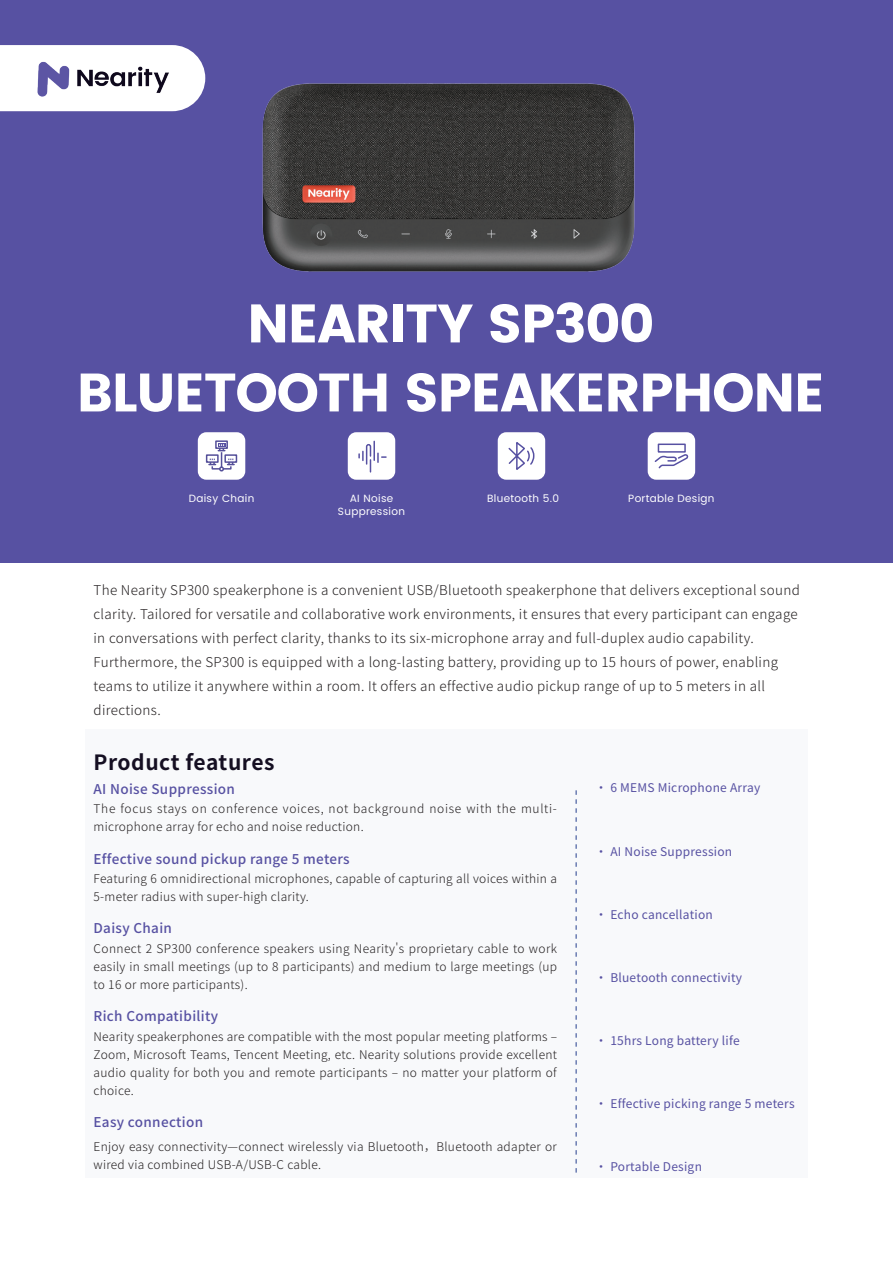
<style>
.page{position:relative;width:893px;height:1263px;background:#fff}
.page>*{position:absolute;margin:0;border:0;box-sizing:border-box;transform-origin:0 0}
.t1{font:54px/69px "Poppins";letter-spacing:-.025em;color:#fff;text-align:center}
.t2{font:700 21px "Source Han Sans CN";letter-spacing:.025em;color:#150f22}
.t3{font:300 13.5px/24px "Source Han Sans CN";letter-spacing:.025em;color:#231f20}
.t4{font:500 13.5px "Source Han Sans CN";letter-spacing:.025em;color:#5751a2}
.t5{font:300 12px/18px "Source Han Sans CN";letter-spacing:.025em;color:#231f20}
.t6{font:12px "Source Han Sans CN";letter-spacing:.02em;color:#5751a2}
.t7{font:300 12px/18px "Source Han Sans CN";letter-spacing:.045em;color:#231f20}
.t8{font:10.5px "Poppins";letter-spacing:.03em;color:#fff}
</style>
<div class="page">
<div style="left:85px;top:730px;width:723px;height:448px;background:#f2f3f8"></div>
<div style="left:0;top:0;width:893px;height:562px;background:#5751a2"></div>
<div style="left:0;top:45px;width:205px;height:66px;background:#fff"></div>
<img style="left:33px;top:60px;width:139px;height:40px">
<svg style="left:576px;top:790px;width:1px;height:382px"></svg>
<img style="left:186px;top:74px;width:449px;height:198px">
<div style="left:348px;top:432px;width:47px;height:48px;background:#fff;border-radius:9px"></div>
<svg style="left:358px;top:441px;width:28px;height:31px"></svg>
<div style="left:498px;top:432px;width:47px;height:48px;background:#fff;border-radius:9px"></div>
<svg style="left:508px;top:442px;width:27px;height:28px"></svg>
<div style="left:648px;top:432px;width:47px;height:48px;background:#fff;border-radius:9px"></div>
<svg style="left:654px;top:454px;width:35px;height:15px"></svg>
<div style="left:658px;top:443px;width:28px;height:10px;border:2px solid #5751a2"></div>
<div style="left:198px;top:432px;width:47px;height:48px;background:#fff;border-radius:9px"></div>
<div style="left:215px;top:440px;width:13px;height:9px;border:2px solid #544f99"></div>
<div style="left:206px;top:454px;width:13px;height:9px;border:2px solid #544f99"></div>
<div style="left:224px;top:454px;width:13px;height:9px;border:2px solid #544f99"></div>
<svg style="left:209px;top:443px;width:25px;height:28px"></svg>
<h1 class="t1" style="left:77px;top:289px;width:750px">NEARITY SP300<br>BLUETOOTH SPEAKERPHONE</h1>
<p class="t8" style="left:189px;top:491px;width:67px">Daisy Chain</p>
<p class="t8" style="left:350px;top:491px;width:45px">AI Noise</p>
<p class="t8" style="left:487px;top:491px;width:73px">Bluetooth 5.0</p>
<p class="t8" style="left:628px;top:491px;width:88px">Portable Design</p>
<p class="t8" style="left:338px;top:504px;width:69px">Suppression</p>
<p class="t3" style="left:94px;top:578px;width:708px">The Nearity SP300 speakerphone is a convenient USB/Bluetooth speakerphone that delivers exceptional sound clarity. Tailored for versatile and collaborative work environments, it ensures that every participant can engage in conversations with perfect clarity, thanks to its six-microphone array and full-duplex audio capability.<br>Furthermore, the SP300 is equipped with a long-lasting battery, providing up to 15 hours of power, enabling teams to utilize it anywhere within a room. It offers an effective audio pickup range of up to 5 meters in all directions.</p>
<h2 class="t2" style="left:94px;top:751px;width:183px">Product features</h2>
<p class="t4" style="left:94px;top:781px;width:143px">AI Noise Suppression</p>
<p class="t7" style="left:94px;top:800px;width:465px">The focus stays on conference voices, not background noise with the multi&shy;microphone array for echo and noise reduction.</p>
<p class="t4" style="left:94px;top:851px;width:258px">Effective sound pickup range 5 meters</p>
<p class="t5" style="left:94px;top:870px;width:465px">Featuring 6 omnidirectional microphones, capable of capturing all voices within a<br>5-meter radius with super-high clarity.</p>
<p class="t4" style="left:94px;top:921px;width:80px">Daisy Chain</p>
<p class="t5" style="left:94px;top:940px;width:465px;text-align:justify">Connect 2 SP300 conference speakers using Nearity's proprietary cable to work easily in small meetings (up to 8 participants) and medium to large meetings (up to 16 or more participants).</p>
<p class="t4" style="left:94px;top:1008px;width:126px">Rich Compatibility</p>
<p class="t5" style="left:94px;top:1027px;width:465px;text-align:justify">Nearity speakerphones are compatible with the most popular meeting platforms – Zoom, Microsoft Teams, Tencent Meeting, etc. Nearity solutions provide excellent audio quality for both you and remote participants – no matter your platform of choice.</p>
<p class="t4" style="left:94px;top:1114px;width:111px">Easy connection</p>
<p class="t5" style="left:94px;top:1137px;width:465px">Enjoy easy connectivity—connect wirelessly via Bluetooth，Bluetooth adapter or wired via combined USB-A/USB-C cable.</p>
<p class="t6" style="left:595px;top:782px;width:167px">• 6 MEMS Microphone Array</p>
<p class="t6" style="left:595px;top:845px;width:139px">• AI Noise Suppression</p>
<p class="t6" style="left:595px;top:908px;width:119px">• Echo cancellation</p>
<p class="t6" style="left:595px;top:971px;width:148px">• Bluetooth connectivity</p>
<p class="t6" style="left:595px;top:1034px;width:146px">• 15hrs Long battery life</p>
<p class="t6" style="left:595px;top:1097px;width:201px">• Effective picking range 5 meters</p>
<p class="t6" style="left:595px;top:1160px;width:108px">• Portable Design</p>
</div>
